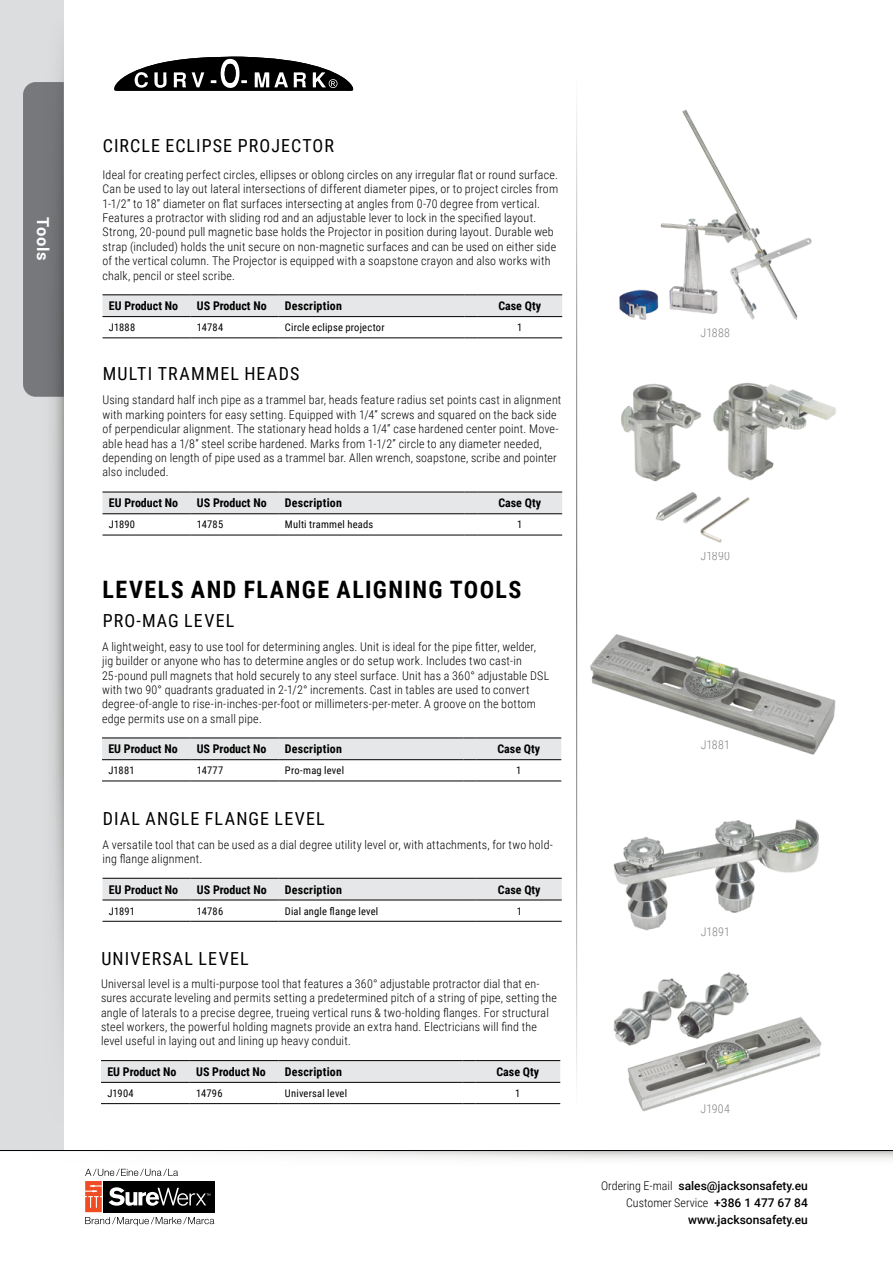
<style>
.page{position:relative;width:893px;height:1263px;background:#fff}
.page>*{position:absolute;margin:0;border:0;box-sizing:border-box;transform-origin:0 0}
.t1{font:700 24px "Roboto Condensed";letter-spacing:.06em;color:#000}
.t2{font:18px "Roboto Condensed";letter-spacing:.065em;color:#000}
.t3{font:700 16.5px "Roboto";letter-spacing:.05em;color:#fff}
.t4{font:300 12px/14.4px "Roboto Condensed";letter-spacing:.015em;color:#000}
.t5{font:700 12px "Roboto Condensed";color:#000}
.t6{font:500 12px "Roboto";color:#000}
.t7{font:300 12px "Roboto Condensed";letter-spacing:.005em;color:#808285}
.t8{font:10.5px "Roboto Condensed";letter-spacing:.02em;color:#000}
.s1{font-family:"Roboto Condensed";font-weight:300}
.s2{font-family:"Roboto";font-weight:500}
</style>
<div class="page">
<div style="left:0;top:0;width:64px;height:1150px;background:#dcddde"></div>
<img style="left:619px;top:109px;width:193px;height:211px">
<hr style="left:102px;top:781px;width:88px;height:1px;background:#000">
<hr style="left:190px;top:781px;width:89px;height:1px;background:#000">
<hr style="left:279px;top:781px;width:184px;height:1px;background:#000">
<svg style="left:463px;top:781px;width:13px;height:1px"></svg>
<hr style="left:476px;top:781px;width:85px;height:1px;background:#000">
<svg style="left:102px;top:738px;width:459px;height:22px;background:#dadbdc"></svg>
<hr style="left:476px;top:759px;width:85px;height:1px;background:#000">
<hr style="left:101px;top:1103px;width:89px;height:1px;background:#000">
<hr style="left:190px;top:1103px;width:89px;height:1px;background:#000">
<hr style="left:279px;top:1103px;width:183px;height:1px;background:#000">
<svg style="left:462px;top:1103px;width:13px;height:1px"></svg>
<hr style="left:475px;top:1103px;width:85px;height:1px;background:#000">
<svg style="left:101px;top:1060px;width:459px;height:23px;background:#d3d4d5"></svg>
<hr style="left:475px;top:1060px;width:85px;height:1px;background:#000">
<hr style="left:103px;top:921px;width:88px;height:1px;background:#000">
<hr style="left:191px;top:921px;width:88px;height:1px;background:#000">
<hr style="left:279px;top:921px;width:185px;height:1px;background:#000">
<svg style="left:464px;top:921px;width:13px;height:1px"></svg>
<hr style="left:477px;top:921px;width:85px;height:1px;background:#000">
<svg style="left:103px;top:878px;width:459px;height:23px;background:#d6d7d7"></svg>
<hr style="left:477px;top:878px;width:85px;height:1px;background:#000">
<hr style="left:576px;top:79px;width:1px;height:1042px;background:#636466">
<img style="left:590px;top:634px;width:246px;height:121px">
<hr style="left:103px;top:338px;width:88px;height:1px;background:#000">
<hr style="left:191px;top:338px;width:88px;height:1px;background:#000">
<hr style="left:279px;top:338px;width:185px;height:1px;background:#000">
<svg style="left:464px;top:338px;width:13px;height:1px"></svg>
<hr style="left:477px;top:338px;width:85px;height:1px;background:#000">
<svg style="left:103px;top:295px;width:459px;height:22px;background:#d9dadb"></svg>
<hr style="left:477px;top:295px;width:85px;height:1px;background:#000">
<hr style="left:103px;top:535px;width:88px;height:1px;background:#000">
<hr style="left:191px;top:535px;width:88px;height:1px;background:#000">
<hr style="left:279px;top:535px;width:185px;height:1px;background:#000">
<svg style="left:464px;top:535px;width:13px;height:1px"></svg>
<hr style="left:477px;top:535px;width:85px;height:1px;background:#000">
<svg style="left:103px;top:492px;width:459px;height:22px;background:#d9dadb"></svg>
<hr style="left:477px;top:492px;width:85px;height:1px;background:#000">
<img style="left:621px;top:383px;width:215px;height:160px">
<img style="left:613px;top:819px;width:206px;height:112px">
<img style="left:613px;top:972px;width:209px;height:140px">
<div style="left:23px;top:82px;width:9px;height:314px;background:#77787b"></div>
<svg style="left:114px;top:56px;width:240px;height:35px"></svg>
<img style="left:32px;top:54px;width:32px;height:963px">
<svg style="left:85px;top:1181px;width:129px;height:45px"></svg>
<img style="left:70px;top:1151px;width:823px;height:25px">
<hr style="left:0;top:1150px;width:893px;height:1px;background:#000">
<h3 class="t3" style="left:55px;top:217px;width:45px;rotate:90deg">Tools</h3>
<h2 class="t2" style="left:103px;top:133px;width:233px">CIRCLE ECLIPSE PROJECTOR</h2>
<p class="t4" style="left:103px;top:167px;width:457px">Ideal for creating perfect circles, ellipses or oblong circles on any irregular flat or round surface.<br>Can be used to lay out lateral intersections of different diameter pipes, or to project circles from 1-1/2” to 18” diameter on flat surfaces intersecting at angles from 0-70 degree from vertical.<br>Features a protractor with sliding rod and an adjustable lever to lock in the specified layout.<br>Strong, 20-pound pull magnetic base holds the Projector in position during layout. Durable web strap (included) holds the unit secure on non-magnetic surfaces and can be used on either side of the vertical column. The Projector is equipped with a soapstone crayon and also works with chalk, pencil or steel scribe.</p>
<p class="t5" style="left:109px;top:298px;width:71px">EU Product No</p>
<p class="t5" style="left:197px;top:298px;width:71px">US Product No</p>
<p class="t5" style="left:285px;top:298px;width:59px">Description</p>
<p class="t5" style="left:498px;top:298px;width:44px">Case Qty</p>
<p class="t8" style="left:109px;top:320px;width:28px">J1888</p>
<p class="t8" style="left:197px;top:320px;width:28px">14784</p>
<p class="t8" style="left:285px;top:320px;width:101px">Circle eclipse projector</p>
<p class="t8" style="left:517px;top:320px;width:7px">1</p>
<h2 class="t2" style="left:103px;top:361px;width:198px">MULTI TRAMMEL HEADS</h2>
<p class="t4" style="left:103px;top:392px;width:460px">Using standard half inch pipe as a trammel bar, heads feature radius set points cast in alignment with marking pointers for easy setting. Equipped with 1/4” screws and squared on the back side of perpendicular alignment. The stationary head holds a 1/4” case hardened center point. Move&shy;able head has a 1/8” steel scribe hardened. Marks from 1-1/2” circle to any diameter needed, depending on length of pipe used as a trammel bar. Allen wrench, soapstone, scribe and pointer also included.</p>
<p class="t5" style="left:109px;top:495px;width:71px">EU Product No</p>
<p class="t5" style="left:197px;top:495px;width:71px">US Product No</p>
<p class="t5" style="left:285px;top:495px;width:59px">Description</p>
<p class="t5" style="left:498px;top:495px;width:44px">Case Qty</p>
<p class="t8" style="left:109px;top:517px;width:28px">J1890</p>
<p class="t8" style="left:197px;top:517px;width:28px">14785</p>
<p class="t8" style="left:285px;top:517px;width:90px">Multi trammel heads</p>
<p class="t8" style="left:517px;top:517px;width:7px">1</p>
<h1 class="t1" style="left:102px;top:573px;width:420px">LEVELS AND FLANGE ALIGNING TOOLS</h1>
<h2 class="t2" style="left:103px;top:608px;width:133px">PRO-MAG LEVEL</h2>
<p class="t4" style="left:102px;top:639px;width:449px">A lightweight, easy to use tool for determining angles. Unit is ideal for the pipe fitter, welder, jig builder or anyone who has to determine angles or do setup work. Includes two cast-in 25-pound pull magnets that hold securely to any steel surface. Unit has a 360° adjustable DSL with two 90° quadrants graduated in 2-1/2° increments. Cast in tables are used to convert degree-of-angle to rise-in-inches-per-foot or millimeters-per-meter. A groove on the bottom edge permits use on a small pipe.</p>
<p class="t5" style="left:108px;top:741px;width:71px">EU Product No</p>
<p class="t5" style="left:197px;top:741px;width:71px">US Product No</p>
<p class="t5" style="left:285px;top:741px;width:59px">Description</p>
<p class="t5" style="left:497px;top:741px;width:44px">Case Qty</p>
<p class="t8" style="left:108px;top:763px;width:28px">J1881</p>
<p class="t8" style="left:197px;top:763px;width:28px">14777</p>
<p class="t8" style="left:285px;top:763px;width:61px">Pro-mag level</p>
<p class="t8" style="left:516px;top:763px;width:7px">1</p>
<h2 class="t2" style="left:103px;top:806px;width:223px">DIAL ANGLE FLANGE LEVEL</h2>
<p class="t4" style="left:103px;top:837px;width:452px">A versatile tool that can be used as a dial degree utility level or, with attachments, for two hold&shy;ing flange alignment.</p>
<p class="t5" style="left:109px;top:881px;width:71px">EU Product No</p>
<p class="t5" style="left:197px;top:881px;width:71px">US Product No</p>
<p class="t5" style="left:285px;top:881px;width:59px">Description</p>
<p class="t5" style="left:498px;top:881px;width:44px">Case Qty</p>
<p class="t8" style="left:109px;top:903px;width:28px">J1891</p>
<p class="t8" style="left:197px;top:903px;width:28px">14786</p>
<p class="t8" style="left:285px;top:903px;width:95px">Dial angle flange level</p>
<p class="t8" style="left:517px;top:903px;width:7px">1</p>
<h2 class="t2" style="left:101px;top:946px;width:149px">UNIVERSAL LEVEL</h2>
<p class="t4" style="left:101px;top:976px;width:458px">Universal level is a multi-purpose tool that features a 360° adjustable protractor dial that en&shy;sures accurate leveling and permits setting a predetermined pitch of a string of pipe, setting the angle of laterals to a precise degree, trueing vertical runs &amp; two-holding flanges. For structural steel workers, the powerful holding magnets provide an extra hand. Electricians will find the level useful in laying out and lining up heavy conduit.</p>
<p class="t5" style="left:107px;top:1063px;width:71px">EU Product No</p>
<p class="t5" style="left:196px;top:1063px;width:71px">US Product No</p>
<p class="t5" style="left:285px;top:1063px;width:59px">Description</p>
<p class="t5" style="left:496px;top:1063px;width:44px">Case Qty</p>
<p class="t8" style="left:107px;top:1086px;width:28px">J1904</p>
<p class="t8" style="left:196px;top:1086px;width:28px">14796</p>
<p class="t8" style="left:285px;top:1086px;width:64px">Universal level</p>
<p class="t8" style="left:515px;top:1086px;width:7px">1</p>
<p class="t7" style="left:700px;top:325px;width:31px">J1888</p>
<p class="t7" style="left:701px;top:548px;width:31px">J1890</p>
<p class="t7" style="left:701px;top:736px;width:31px">J1881</p>
<p class="t7" style="left:701px;top:923px;width:31px">J1891</p>
<p class="t7" style="left:700px;top:1101px;width:31px">J1904</p>
<p class="t6" style="left:601px;top:1177px;width:208px"><span class="s1">Ordering E-mail</span> sales@jacksonsafety.eu</p>
<p class="t4" style="left:626px;top:1195px;width:183px">Customer Service <span class="s2">+386 1 477 67 84</span></p>
<p class="t6" style="left:688px;top:1211px;width:121px">www.jacksonsafety.eu</p>
</div>
